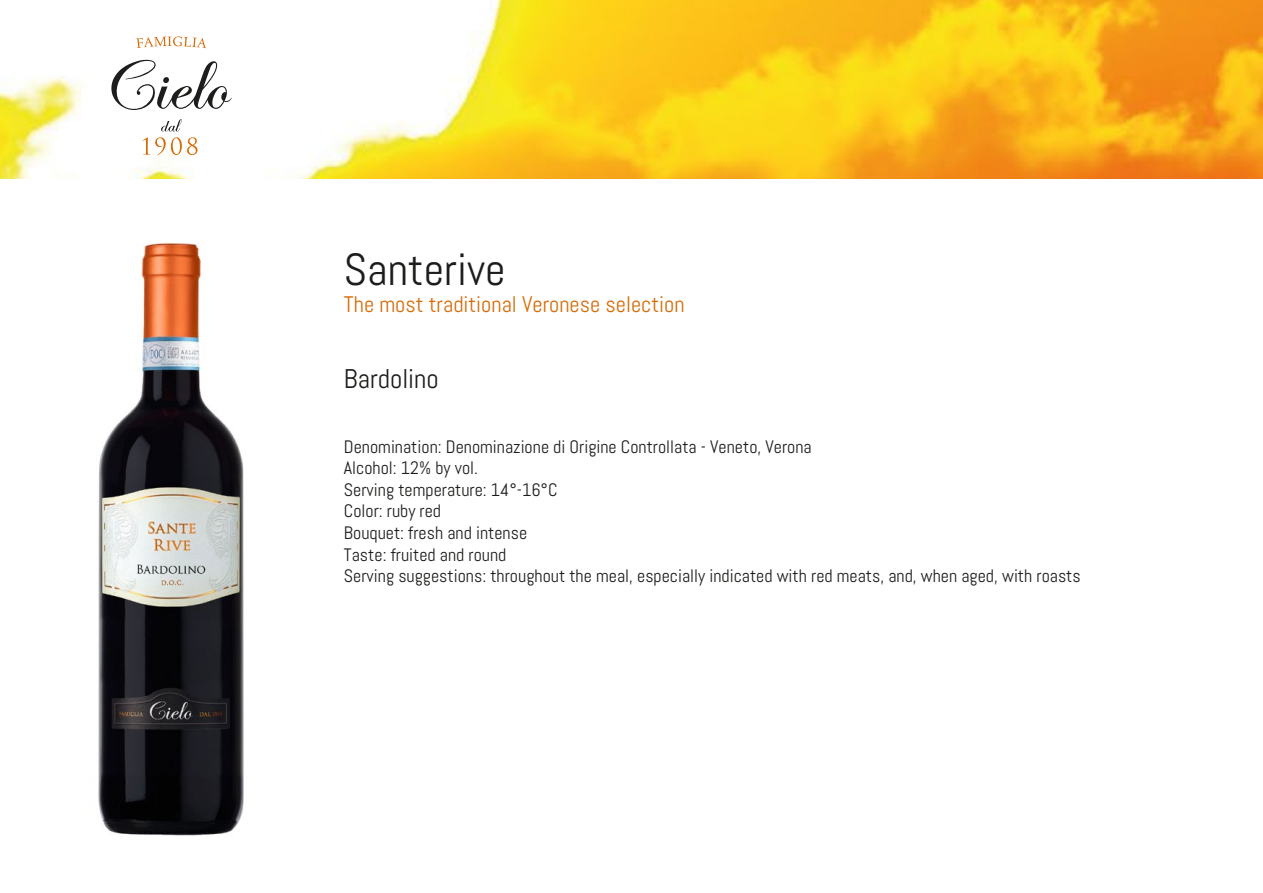
<style>
.page{position:relative;width:1263px;height:893px;background:#fff}
.page>*{position:absolute;margin:0;border:0;box-sizing:border-box;transform-origin:0 0}
.t1{font:45px "Abel";color:#1d1d1b}
.t2{font:27px "Abel";color:#1d1d1b}
.t3{font:22.5px "Abel";color:#d56c0a}
.t4{font:18px/21.6px "Abel";color:#1d1d1b}
</style>
<div class="page">
<img style="left:0;top:0;width:1263px;height:179px">
<svg style="left:111px;top:60px;width:121px;height:50px"></svg>
<svg style="left:136px;top:36px;width:70px;height:12px"></svg>
<svg style="left:143px;top:119px;width:55px;height:36px"></svg>
<img style="left:98px;top:242px;width:146px;height:594px">
<h1 class="t1" style="left:344px;top:241px;width:163px">Santerive</h1>
<p class="t3" style="left:344px;top:290px;width:342px">The most traditional Veronese selection</p>
<h2 class="t2" style="left:344px;top:361px;width:96px">Bardolino</h2>
<p class="t4" style="left:344px;top:436px;width:738px">Denomination: Denominazione di Origine Controllata - Veneto, Verona<br>Alcohol: 12% by vol.<br>Serving temperature: 14°-16°C<br>Color: ruby red<br>Bouquet: fresh and intense<br>Taste: fruited and round<br>Serving suggestions: throughout the meal, especially indicated with red meats, and, when aged, with roasts</p>
</div>
